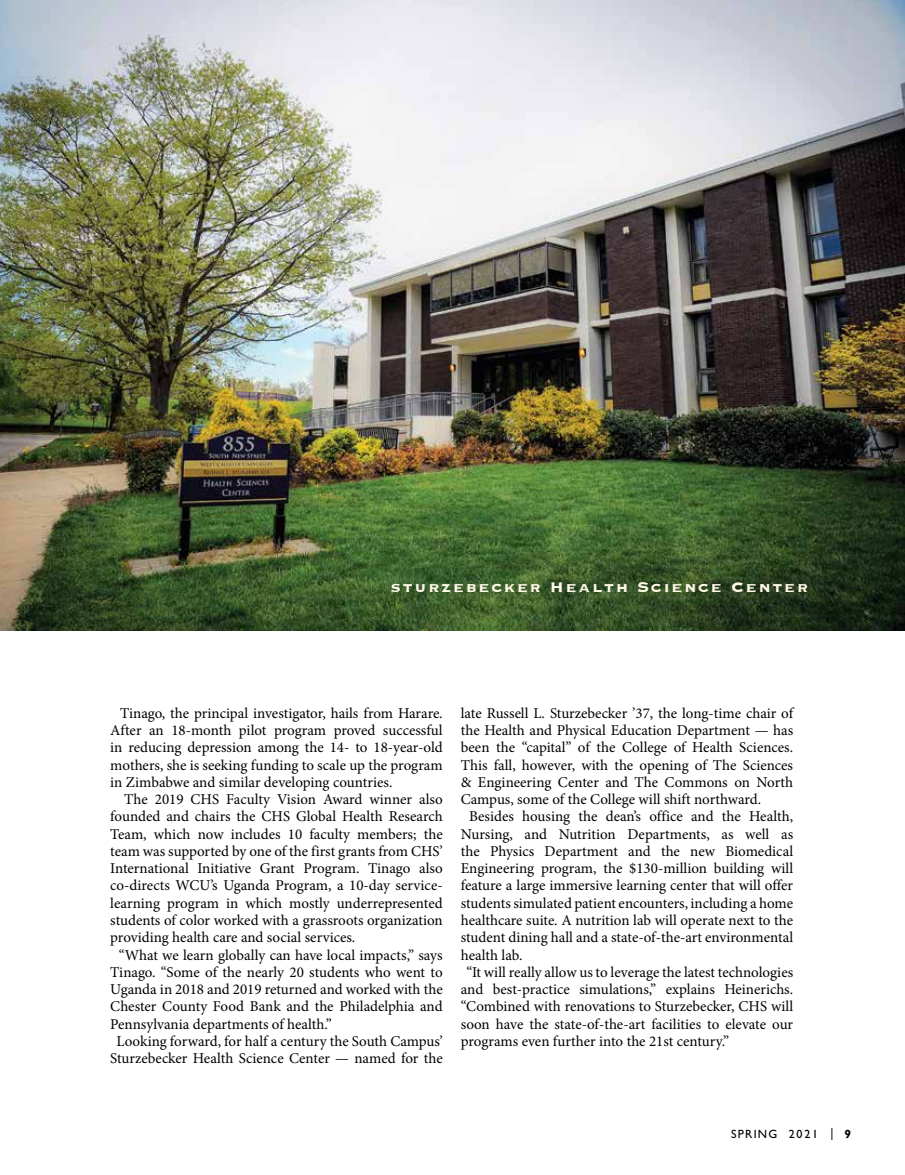
<style>
.page{position:relative;width:905px;height:1175px;background:#fff}
.page>*{position:absolute;margin:0;border:0;box-sizing:border-box;transform-origin:0 0}
.t1{font:700 18px "Copperplate";letter-spacing:.1em;color:#fff9e8}
.t2{font:15px/17.2px "Minion Pro";color:#000;text-align:justify}
.t3{font:12px "Gill Sans Std";letter-spacing:.1em;color:#000}
.s1{font-weight:700}
</style>
<div class="page">
<img style="left:0;top:0;width:904px;height:630px">
<p class="t1" style="left:391px;top:575px;width:418px">sturzebecker Health Science Center</p>
<p class="t2" style="left:110px;top:704px;width:334px;text-indent:10px">Tinago, the principal investigator, hails from Harare.<br>After an 18-month pilot program proved successful in reducing depression among the 14- to 18-year-old mothers, she is seeking funding to scale up the program in Zimbabwe and similar developing countries.</p>
<p class="t2" style="left:124px;top:791px;width:320px">The 2019 CHS Faculty Vision Award winner also</p>
<p class="t2" style="left:110px;top:808px;width:334px">founded and chairs the CHS Global Health Research</p>
<p class="t2" style="left:110px;top:825px;width:334px">Team, which now includes 10 faculty members; the</p>
<p class="t2" style="left:110px;top:842px;width:334px">team was supported by one of the first grants from CHS’</p>
<p class="t2" style="left:110px;top:860px;width:334px">International Initiative Grant Program. Tinago also</p>
<p class="t2" style="left:110px;top:877px;width:334px">co-directs WCU’s Uganda Program, a 10-day service-</p>
<p class="t2" style="left:110px;top:894px;width:334px">learning program in which mostly underrepresented</p>
<p class="t2" style="left:110px;top:911px;width:334px">students of color worked with a grassroots organization</p>
<p class="t2" style="left:110px;top:929px;width:246px">providing health care and social services.</p>
<p class="t2" style="left:119px;top:946px;width:325px">“What we learn globally can have local impacts,” says</p>
<p class="t2" style="left:110px;top:963px;width:334px">Tinago. “Some of the nearly 20 students who went to</p>
<p class="t2" style="left:110px;top:980px;width:334px">Uganda in 2018 and 2019 returned and worked with the</p>
<p class="t2" style="left:110px;top:998px;width:334px">Chester County Food Bank and the Philadelphia and</p>
<p class="t2" style="left:110px;top:1015px;width:223px">Pennsylvania departments of health.”</p>
<p class="t2" style="left:117px;top:1032px;width:327px">Looking forward, for half a century the South Campus’</p>
<p class="t2" style="left:110px;top:1049px;width:334px">Sturzebecker Health Science Center — named for the</p>
<p class="t2" style="left:460px;top:704px;width:334px">late Russell L. Sturzebecker ’37, the long-time chair of</p>
<p class="t2" style="left:460px;top:722px;width:334px">the Health and Physical Education Department — has</p>
<p class="t2" style="left:460px;top:739px;width:334px">been the “capital” of the College of Health Sciences.</p>
<p class="t2" style="left:460px;top:756px;width:334px">This fall, however, with the opening of The Sciences</p>
<p class="t2" style="left:460px;top:773px;width:334px">&amp; Engineering Center and The Commons on North</p>
<p class="t2" style="left:460px;top:791px;width:302px">Campus, some of the College will shift northward.</p>
<p class="t2" style="left:469px;top:808px;width:325px">Besides housing the dean’s office and the Health,</p>
<p class="t2" style="left:460px;top:825px;width:334px">Nursing, and Nutrition Departments, as well as</p>
<p class="t2" style="left:460px;top:842px;width:334px">the Physics Department and the new Biomedical</p>
<p class="t2" style="left:460px;top:860px;width:334px">Engineering program, the $130-million building will</p>
<p class="t2" style="left:460px;top:877px;width:334px">feature a large immersive learning center that will offer</p>
<p class="t2" style="left:460px;top:894px;width:334px">students simulated patient encounters, including a home</p>
<p class="t2" style="left:460px;top:911px;width:334px">healthcare suite. A nutrition lab will operate next to the</p>
<p class="t2" style="left:460px;top:929px;width:334px">student dining hall and a state-of-the-art environmental</p>
<p class="t2" style="left:460px;top:946px;width:63px">health lab.</p>
<p class="t2" style="left:466px;top:963px;width:328px">“It will really allow us to leverage the latest technologies</p>
<p class="t2" style="left:460px;top:980px;width:334px">and best-practice simulations,” explains Heinerichs.</p>
<p class="t2" style="left:460px;top:998px;width:334px">“Combined with renovations to Sturzebecker, CHS will</p>
<p class="t2" style="left:460px;top:1015px;width:334px">soon have the state-of-the-art facilities to elevate our</p>
<p class="t2" style="left:460px;top:1032px;width:270px">programs even further into the 21st century.”</p>
<p class="t3" style="left:731px;top:1127px;width:121px">SPRING 2021 | <span class="s1">9</span></p>
</div>
